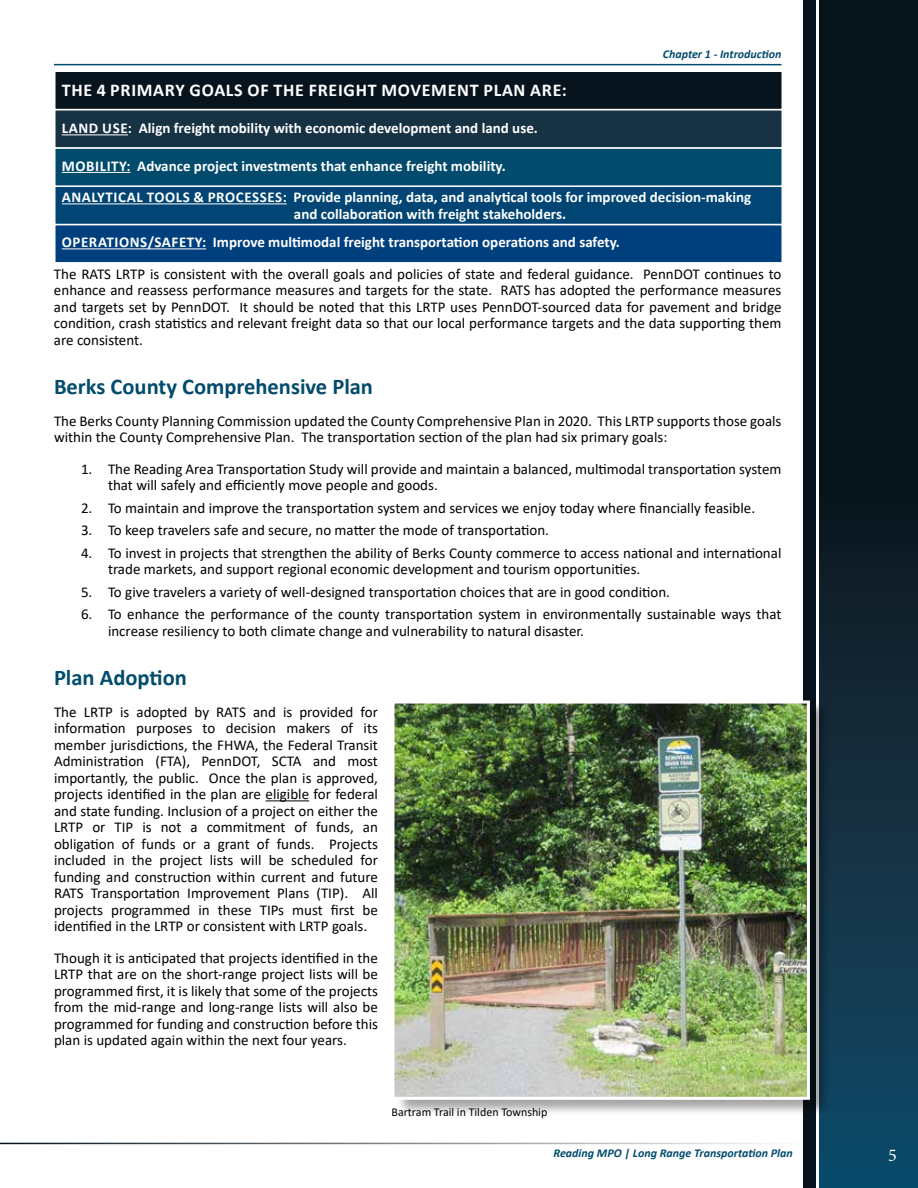
<style>
.page{position:relative;width:918px;height:1188px;background:#fff}
.page>*{position:absolute;margin:0;border:0;box-sizing:border-box;transform-origin:0 0}
.t1{font:700 22.5px "Calibri";color:#024b6c}
.t2{font:700 18px "Calibri";letter-spacing:.04em;color:#fff}
.t3{font:18px "Minion Pro";color:#fff}
.t4{font:15px/16.5px "Calibri";color:#000}
.t5{font:700 15px/31.5px "Calibri";color:#fff}
.t6{font:italic 700 12px "Calibri";color:#024b6c}
.t7{font:12px "Calibri";color:#000}
</style>
<div class="page">
<div style="left:804px;top:0;width:12px;height:1188px;background:#08141d"></div>
<svg style="left:819px;top:0;width:99px;height:1188px;background:#0d2431"></svg>
<hr style="left:0;top:1143px;width:802px;height:1px;background:#08141d">
<div style="left:54px;top:224px;width:729px;height:40px;background:#003f7d;border:2px solid #fff"></div>
<div style="left:54px;top:185px;width:729px;height:40px;background:#004574;border:2px solid #fff"></div>
<div style="left:54px;top:147px;width:729px;height:40px;background:#024b6c;border:2px solid #fff"></div>
<div style="left:54px;top:109px;width:729px;height:40px;background:#163243;border:2px solid #fff"></div>
<div style="left:54px;top:70px;width:729px;height:40px;background:#08141d;border:2px solid #fff"></div>
<hr style="left:62px;top:134px;width:66px;height:1px;background:#fff">
<hr style="left:62px;top:172px;width:69px;height:1px;background:#fff">
<hr style="left:62px;top:203px;width:225px;height:1px;background:#fff">
<hr style="left:62px;top:248px;width:144px;height:1px;background:#fff">
<hr style="left:266px;top:800px;width:43px;height:1px;background:#000">
<hr style="left:54px;top:64px;width:728px;height:1px;background:#024b6c">
<div style="left:396px;top:700px;width:435px;height:416px;background:#000;opacity:.35"></div>
<img style="left:396px;top:705px;width:410px;height:391px">
<div style="left:392px;top:701px;width:418px;height:399px;border:3px solid #fff"></div>
<p class="t6" style="left:663px;top:45px;width:120px">Chapter 1 - Introduction</p>
<p class="t2" style="left:62px;top:77px;width:506px">THE 4 PRIMARY GOALS OF THE FREIGHT MOVEMENT PLAN ARE:</p>
<p class="t5" style="left:62px;top:112px;width:478px">LAND USE: Align freight mobility with economic development and land use.</p>
<p class="t5" style="left:62px;top:150px;width:691px">MOBILITY: Advance project investments that enhance freight mobility.<br>ANALYTICAL TOOLS &amp; PROCESSES: Provide planning, data, and analytical tools for improved decision-making</p>
<p class="t5" style="left:62px;top:199px;width:560px;line-height:28.5px;text-indent:232px">and collaboration with freight stakeholders.<br>OPERATIONS/SAFETY: Improve multimodal freight transportation operations and safety.</p>
<p class="t4" style="left:54px;top:265px;width:729px;text-align:justify">The RATS LRTP is consistent with the overall goals and policies of state and federal guidance. PennDOT continues to enhance and reassess performance measures and targets for the state. RATS has adopted the performance measures and targets set by PennDOT. It should be noted that this LRTP uses PennDOT-sourced data for pavement and bridge condition, crash statistics and relevant freight data so that our local performance targets and the data supporting them are consistent.</p>
<h1 class="t1" style="left:54px;top:371px;width:321px">Berks County Comprehensive Plan</h1>
<p class="t4" style="left:54px;top:412px;width:729px">The Berks County Planning Commission updated the County Comprehensive Plan in 2020. This LRTP supports those goals within the County Comprehensive Plan. The transportation section of the plan had six primary goals:</p>
<p class="t4" style="left:108px;top:460px;width:675px;text-indent:-27px">1. The Reading Area Transportation Study will provide and maintain a balanced, multimodal transportation system that will safely and efficiently move people and goods.</p>
<p class="t4" style="left:81px;top:499px;width:676px">2. To maintain and improve the transportation system and services we enjoy today where financially feasible.</p>
<p class="t4" style="left:81px;top:522px;width:470px">3. To keep travelers safe and secure, no matter the mode of transportation.</p>
<p class="t4" style="left:108px;top:544px;width:675px;text-indent:-27px">4. To invest in projects that strengthen the ability of Berks County commerce to access national and international trade markets, and support regional economic development and tourism opportunities.</p>
<p class="t4" style="left:81px;top:583px;width:591px">5. To give travelers a variety of well-designed transportation choices that are in good condition.</p>
<p class="t4" style="left:108px;top:606px;width:675px;text-indent:-27px">6. To enhance the performance of the county transportation system in environmentally sustainable ways that increase resiliency to both climate change and vulnerability to natural disaster.</p>
<h1 class="t1" style="left:54px;top:662px;width:134px">Plan Adoption</h1>
<p class="t4" style="left:54px;top:703px;width:326px;text-align:justify">The LRTP is adopted by RATS and is provided for information purposes to decision makers of its member jurisdictions, the FHWA, the Federal Transit Administration (FTA), PennDOT, SCTA and most importantly, the public. Once the plan is approved, projects identified in the plan are eligible for federal and state funding. Inclusion of a project on either the LRTP or TIP is not a commitment of funds, an obligation of funds or a grant of funds. Projects included in the project lists will be scheduled for funding and construction within current and future RATS Transportation Improvement Plans (TIP). All projects programmed in these TIPs must first be identified in the LRTP or consistent with LRTP goals.</p>
<p class="t4" style="left:54px;top:949px;width:326px;text-align:justify">Though it is anticipated that projects identified in the LRTP that are on the short-range project lists will be programmed first, it is likely that some of the projects from the mid-range and long-range lists will also be programmed for funding and construction before this plan is updated again within the next four years.</p>
<p class="t7" style="left:392px;top:1104px;width:157px">Bartram Trail in Tilden Township</p>
<p class="t6" style="left:554px;top:1144px;width:241px">Reading MPO | Long Range Transportation Plan</p>
<p class="t3" style="left:888px;top:1143px;width:10px">5</p>
</div>
